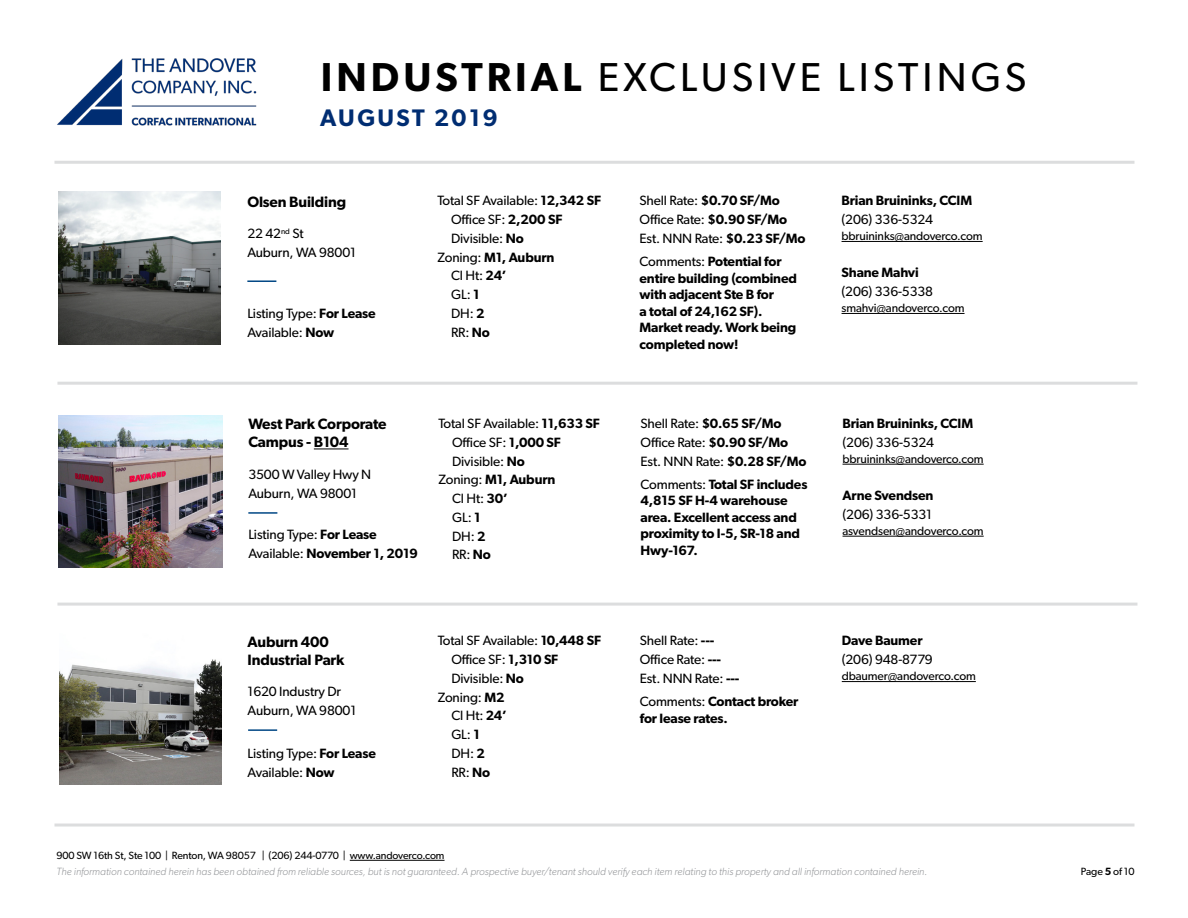
<style>
.page{position:relative;width:1188px;height:918px;background:#fff}
.page>*{position:absolute;margin:0;border:0;box-sizing:border-box;transform-origin:0 0}
.t1{font:40.5px "Gibson";letter-spacing:.1em;color:#000}
.t2{font:600 24px "Gibson";letter-spacing:.1em;color:#002d72}
.t3{font:600 15px/18px "Gibson";letter-spacing:-.01em;color:#000}
.t4{font:13.5px/18.8px "Gibson";letter-spacing:-.01em;color:#000}
.t5{font:600 13.5px/16.5px "Gibson";letter-spacing:-.01em;color:#000}
.t6{font:12px "Gibson";letter-spacing:-.01em;color:#000}
.t7{font:italic 300 10.5px "Gibson";color:#939598}
.t8{font:10.5px "Gibson";letter-spacing:-.01em;color:#000}
.s1{font-weight:600}
.s2{font-weight:400}
</style>
<div class="page">
<img style="left:57px;top:58px;width:200px;height:68px">
<hr style="left:57px;top:382px;width:1080px;height:3px;background:#dcddde">
<hr style="left:57px;top:603px;width:1080px;height:3px;background:#dcddde">
<hr style="left:54px;top:161px;width:1080px;height:3px;background:#dcddde">
<hr style="left:54px;top:824px;width:1080px;height:3px;background:#dcddde">
<hr style="left:350px;top:860px;width:95px;height:1px;background:#000">
<img style="left:58px;top:191px;width:162px;height:154px">
<hr style="left:247px;top:280px;width:29px;height:2px;background:#004785">
<hr style="left:842px;top:241px;width:141px;height:1px;background:#000">
<hr style="left:842px;top:313px;width:123px;height:1px;background:#000">
<img style="left:58px;top:416px;width:164px;height:151px">
<hr style="left:314px;top:449px;width:35px;height:1px;background:#000">
<hr style="left:248px;top:512px;width:29px;height:2px;background:#004785">
<hr style="left:843px;top:464px;width:141px;height:1px;background:#000">
<hr style="left:843px;top:536px;width:141px;height:1px;background:#000">
<img style="left:59px;top:659px;width:163px;height:126px">
<hr style="left:248px;top:729px;width:29px;height:2px;background:#004785">
<hr style="left:842px;top:681px;width:134px;height:1px;background:#000">
<h1 class="t1" style="left:321px;top:53px;width:707px"><span class="s1">INDUSTRIAL</span> EXCLUSIVE LISTINGS</h1>
<h2 class="t2" style="left:320px;top:103px;width:179px">AUGUST 2019</h2>
<p class="t3" style="left:247px;top:192px;width:100px">Olsen Building</p>
<p class="t4" style="left:247px;top:224px;width:110px">22 42<sup>nd</sup> St<br>Auburn, WA 98001</p>
<p class="t4" style="left:247px;top:304px;width:130px">Listing Type: <span class="s1">For Lease<br></span>Available: <span class="s1">Now</span></p>
<p class="t4" style="left:438px;top:191px;width:165px">Total SF Available: <span class="s1">12,342 SF</span></p>
<p class="t4" style="left:451px;top:210px;width:113px">Office SF: <span class="s1">2,200 SF</span></p>
<p class="t4" style="left:451px;top:229px;width:74px">Divisible: <span class="s1">No</span></p>
<p class="t5" style="left:438px;top:248px;width:118px"><span class="s2">Zoning:</span> M1, Auburn</p>
<p class="t4" style="left:451px;top:266px;width:57px">Cl Ht: <span class="s1">24’</span></p>
<p class="t4" style="left:451px;top:285px;width:30px">GL: <span class="s1">1</span></p>
<p class="t4" style="left:451px;top:304px;width:35px">DH: <span class="s1">2</span></p>
<p class="t4" style="left:451px;top:322px;width:40px">RR: <span class="s1">No</span></p>
<p class="t3" style="left:248px;top:415px;width:140px">West Park Corporate<br>Campus - B104</p>
<p class="t4" style="left:248px;top:465px;width:124px">3500 W Valley Hwy N<br>Auburn, WA 98001</p>
<p class="t4" style="left:248px;top:525px;width:171px">Listing Type: <span class="s1">For Lease<br></span>Available: <span class="s1">November 1, 2019</span></p>
<p class="t4" style="left:439px;top:414px;width:163px">Total SF Available: <span class="s1">11,633 SF</span></p>
<p class="t4" style="left:452px;top:433px;width:110px">Office SF: <span class="s1">1,000 SF</span></p>
<p class="t4" style="left:452px;top:451px;width:74px">Divisible: <span class="s1">No</span></p>
<p class="t5" style="left:439px;top:471px;width:118px"><span class="s2">Zoning:</span> M1, Auburn</p>
<p class="t4" style="left:452px;top:489px;width:57px">Cl Ht: <span class="s1">30’</span></p>
<p class="t4" style="left:452px;top:508px;width:30px">GL: <span class="s1">1</span></p>
<p class="t4" style="left:452px;top:526px;width:35px">DH: <span class="s1">2</span></p>
<p class="t4" style="left:452px;top:545px;width:40px">RR: <span class="s1">No</span></p>
<p class="t3" style="left:248px;top:632px;width:98px">Auburn 400<br>Industrial Park</p>
<p class="t4" style="left:248px;top:682px;width:110px">1620 Industry Dr<br>Auburn, WA 98001</p>
<p class="t4" style="left:248px;top:744px;width:130px">Listing Type: <span class="s1">For Lease<br></span>Available: <span class="s1">Now</span></p>
<p class="t4" style="left:438px;top:631px;width:165px">Total SF Available: <span class="s1">10,448 SF</span></p>
<p class="t4" style="left:451px;top:650px;width:109px">Office SF: <span class="s1">1,310 SF</span></p>
<p class="t4" style="left:451px;top:669px;width:74px">Divisible: <span class="s1">No</span></p>
<p class="t4" style="left:438px;top:687px;width:68px">Zoning: <span class="s1">M2</span></p>
<p class="t4" style="left:451px;top:706px;width:57px">Cl Ht: <span class="s1">24’</span></p>
<p class="t4" style="left:451px;top:725px;width:30px">GL: <span class="s1">1</span></p>
<p class="t4" style="left:451px;top:744px;width:35px">DH: <span class="s1">2</span></p>
<p class="t4" style="left:451px;top:762px;width:40px">RR: <span class="s1">No</span></p>
<p class="t8" style="left:56px;top:849px;width:390px">900 SW 16th St, Ste 100 | Renton, WA 98057 | (206) 244-0770 | www.andoverco.com</p>
<p class="t4" style="left:640px;top:191px;width:168px">Shell Rate: <span class="s1">$0.70 SF/Mo<br></span>Office Rate: <span class="s1">$0.90 SF/Mo<br></span>Est. NNN Rate: <span class="s1">$0.23 SF/Mo</span></p>
<p class="t5" style="left:640px;top:253px;width:159px"><span class="s2">Comments:</span> Potential for entire building (combined with adjacent Ste B for<br>a total of 24,162 SF).<br>Market ready. Work being completed now!</p>
<p class="t4" style="left:641px;top:414px;width:168px">Shell Rate: <span class="s1">$0.65 SF/Mo<br></span>Office Rate: <span class="s1">$0.90 SF/Mo<br></span>Est. NNN Rate: <span class="s1">$0.28 SF/Mo</span></p>
<p class="t5" style="left:641px;top:476px;width:168px"><span class="s2">Comments:</span> Total SF includes<br>4,815 SF H-4 warehouse area. Excellent access and proximity to I-5, SR-18 and<br>Hwy-167.</p>
<p class="t4" style="left:640px;top:631px;width:101px">Shell Rate: <span class="s1">---<br></span>Office Rate: <span class="s1">---<br></span>Est. NNN Rate: <span class="s1">---</span></p>
<p class="t5" style="left:640px;top:693px;width:160px"><span class="s2">Comments:</span> Contact broker for lease rates.</p>
<p class="t5" style="left:842px;top:192px;width:132px">Brian Bruininks, CCIM</p>
<p class="t4" style="left:842px;top:210px;width:93px">(206) 336-5324</p>
<p class="t6" style="left:842px;top:229px;width:143px">bbruininks@andoverco.com</p>
<p class="t5" style="left:842px;top:264px;width:79px">Shane Mahvi</p>
<p class="t4" style="left:842px;top:282px;width:93px">(206) 336-5338</p>
<p class="t6" style="left:842px;top:301px;width:124px">smahvi@andoverco.com</p>
<p class="t5" style="left:843px;top:415px;width:132px">Brian Bruininks, CCIM</p>
<p class="t4" style="left:843px;top:433px;width:93px">(206) 336-5324</p>
<p class="t6" style="left:843px;top:451px;width:143px">bbruininks@andoverco.com</p>
<p class="t5" style="left:843px;top:487px;width:92px">Arne Svendsen</p>
<p class="t4" style="left:843px;top:505px;width:91px">(206) 336-5331</p>
<p class="t6" style="left:843px;top:523px;width:143px">asvendsen@andoverco.com</p>
<p class="t5" style="left:842px;top:632px;width:82px">Dave Baumer</p>
<p class="t4" style="left:842px;top:650px;width:93px">(206) 948-8779</p>
<p class="t6" style="left:842px;top:669px;width:136px">dbaumer@andoverco.com</p>
<p class="t7" style="left:56px;top:865px;width:872px">The information contained herein has been obtained from reliable sources, but is not guaranteed. A prospective buyer/tenant should verify each item relating to this property and all information contained herein.</p>
<p class="t8" style="left:1081px;top:865px;width:55px">Page <span class="s1">5</span> of 10</p>
</div>
